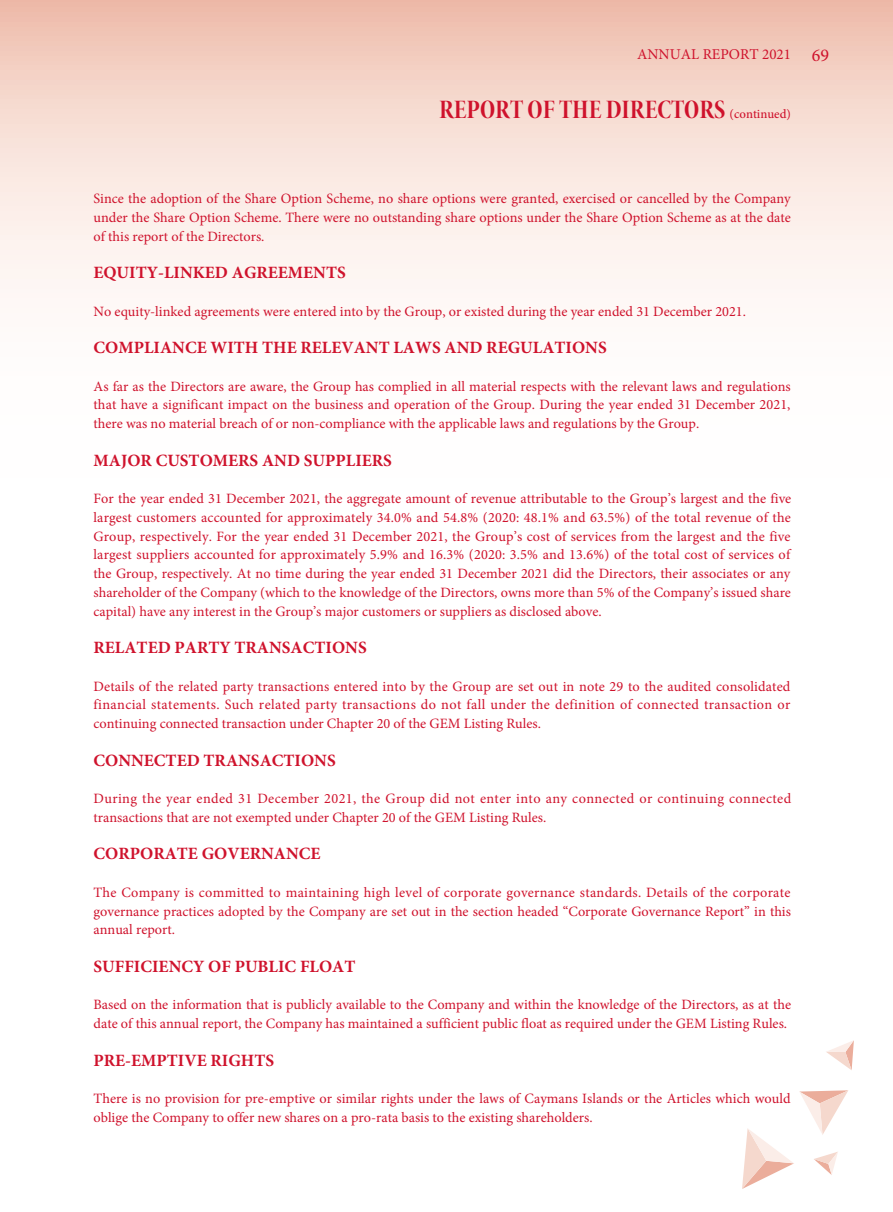
<style>
.page{position:relative;width:893px;height:1212px;background:#fff}
.page>*{position:absolute;margin:0;border:0;box-sizing:border-box;transform-origin:0 0}
.t1{font:27px "Minion Pro Bold Cn Disp";color:#cf122c}
.t2{font:700 17.25px "Minion Pro";color:#cf122c}
.t3{font:15px "Minion Pro";color:#cf122c}
.t4{font:14.25px/18.8px "Minion Pro";color:#cf122c;text-align:justify}
.t5{font:14.25px/18.8px "Minion Pro";letter-spacing:.03em;color:#cf122c}
.s1{font-size:18px}
.s2{font-family:"Minion Pro";font-weight:500;font-size:12.75px}
</style>
<div class="page">
<svg style="left:0;top:0;width:893px;height:289px"></svg>
<svg style="left:742px;top:1090px;width:106px;height:99px"></svg>
<svg style="left:826px;top:1040px;width:28px;height:30px"></svg>
<p class="t3" style="left:637px;top:44px;width:194px">ANNUAL REPORT 2021 <span class="s1">69</span></p>
<h1 class="t1" style="left:439px;top:92px;width:353px">REPORT OF THE DIRECTORS <span class="s2">(continued)</span></h1>
<p class="t4" style="left:94px;top:189px;width:699px">Since the adoption of the Share Option Scheme, no share options were granted, exercised or cancelled by the Company under the Share Option Scheme. There were no outstanding share options under the Share Option Scheme as at the date of this report of the Directors.</p>
<p class="t2" style="left:94px;top:260px;width:254px">EQUITY-LINKED AGREEMENTS</p>
<p class="t4" style="left:94px;top:302px;width:654px">No equity-linked agreements were entered into by the Group, or existed during the year ended 31 December 2021.</p>
<p class="t2" style="left:94px;top:335px;width:515px">COMPLIANCE WITH THE RELEVANT LAWS AND REGULATIONS</p>
<p class="t4" style="left:94px;top:377px;width:699px">As far as the Directors are aware, the Group has complied in all material respects with the relevant laws and regulations that have a significant impact on the business and operation of the Group. During the year ended 31 December 2021, there was no material breach of or non-compliance with the applicable laws and regulations by the Group.</p>
<p class="t2" style="left:94px;top:448px;width:300px">MAJOR CUSTOMERS AND SUPPLIERS</p>
<p class="t4" style="left:94px;top:489px;width:699px">For the year ended 31 December 2021, the aggregate amount of revenue attributable to the Group’s largest and the five largest customers accounted for approximately 34.0% and 54.8% (2020: 48.1% and 63.5%) of the total revenue of the Group, respectively. For the year ended 31 December 2021, the Group’s cost of services from the largest and the five largest suppliers accounted for approximately 5.9% and 16.3% (2020: 3.5% and 13.6%) of the total cost of services of the Group, respectively. At no time during the year ended 31 December 2021 did the Directors, their associates or any shareholder of the Company (which to the knowledge of the Directors, owns more than 5% of the Company’s issued share capital) have any interest in the Group’s major customers or suppliers as disclosed above.</p>
<p class="t2" style="left:94px;top:635px;width:275px">RELATED PARTY TRANSACTIONS</p>
<p class="t4" style="left:94px;top:677px;width:698px">Details of the related party transactions entered into by the Group are set out in note 29 to the audited consolidated financial statements. Such related party transactions do not fall under the definition of connected transaction or continuing connected transaction under Chapter 20 of the GEM Listing Rules.</p>
<p class="t2" style="left:94px;top:748px;width:244px">CONNECTED TRANSACTIONS</p>
<p class="t5" style="left:94px;top:789px;width:699px">During the year ended 31 December 2021, the Group did not enter into any connected or continuing connected transactions that are not exempted under Chapter 20 of the GEM Listing Rules.</p>
<p class="t2" style="left:94px;top:842px;width:228px">CORPORATE GOVERNANCE</p>
<p class="t4" style="left:94px;top:883px;width:699px">The Company is committed to maintaining high level of corporate governance standards. Details of the corporate governance practices adopted by the Company are set out in the section headed “Corporate Governance Report” in this annual report.</p>
<p class="t2" style="left:94px;top:954px;width:263px">SUFFICIENCY OF PUBLIC FLOAT</p>
<p class="t4" style="left:94px;top:995px;width:699px">Based on the information that is publicly available to the Company and within the knowledge of the Directors, as at the date of this annual report, the Company has maintained a sufficient public float as required under the GEM Listing Rules.</p>
<p class="t2" style="left:94px;top:1048px;width:182px">PRE-EMPTIVE RIGHTS</p>
<p class="t4" style="left:94px;top:1089px;width:699px">There is no provision for pre-emptive or similar rights under the laws of Caymans Islands or the Articles which would oblige the Company to offer new shares on a pro-rata basis to the existing shareholders.</p>
</div>
